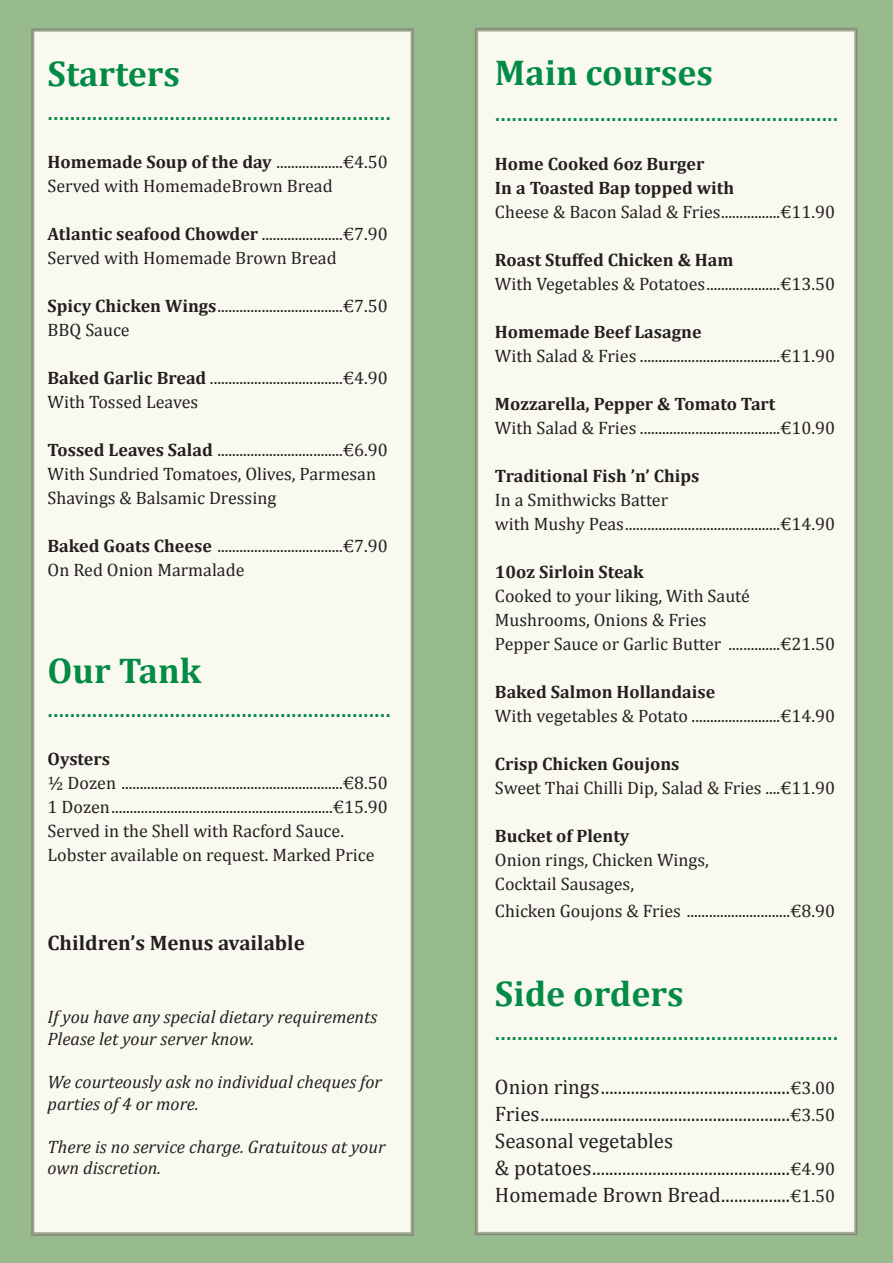
<style>
.page{position:relative;width:893px;height:1263px;background:#fff}
.page>*{position:absolute;margin:0;border:0;box-sizing:border-box;transform-origin:0 0}
.t1{font:700 36px "Cambria";color:#038b46}
.t2{font:27px "Cambria";color:#038b46}
.t3{font:21px/27px "Cambria";color:#231f20}
.t4{font:700 21px "Cambria";color:#231f20}
.t5{font:18px/24px "Cambria";color:#231f20}
.t6{font:700 18px/24px "Cambria";color:#231f20}
.t7{font:italic 18px/21.6px "Cambria";color:#231f20}
.s1{font-weight:700}
.s2{font-size:18px}
</style>
<div class="page">
<img style="left:0;top:0;width:893px;height:1263px">
<h1 class="t1" style="left:48px;top:51px;width:134px">Starters</h1>
<h2 class="t2" style="left:48px;top:94px;width:345px">..............................................................</h2>
<p class="t5" style="left:48px;top:150px;width:342px"><span class="s1">Homemade Soup of the day</span> ..................€4.50<br>Served with HomemadeBrown Bread</p>
<p class="t5" style="left:48px;top:222px;width:342px"><span class="s1">Atlantic seafood Chowder</span> ......................€7.90<br>Served with Homemade Brown Bread</p>
<p class="t5" style="left:48px;top:294px;width:342px"><span class="s1">Spicy Chicken Wings</span>..................................€7.50<br>BBQ Sauce</p>
<p class="t5" style="left:48px;top:366px;width:342px"><span class="s1">Baked Garlic Bread</span> ....................................€4.90<br>With Tossed Leaves</p>
<p class="t5" style="left:48px;top:438px;width:342px"><span class="s1">Tossed Leaves Salad</span> ..................................€6.90<br>With Sundried Tomatoes, Olives, Parmesan<br>Shavings &amp; Balsamic Dressing</p>
<p class="t5" style="left:48px;top:534px;width:342px"><span class="s1">Baked Goats Cheese</span> ..................................€7.90<br>On Red Onion Marmalade</p>
<h1 class="t1" style="left:48px;top:648px;width:155px">Our Tank</h1>
<h2 class="t2" style="left:48px;top:691px;width:345px">..............................................................</h2>
<p class="t6" style="left:48px;top:747px;width:64px">Oysters</p>
<p class="t5" style="left:48px;top:771px;width:342px">½ Dozen ............................................................€8.50<br>1 Dozen............................................................€15.90<br>Served in the Shell with Racford Sauce.<br>Lobster available on request. Marked Price</p>
<p class="t4" style="left:48px;top:930px;width:259px">Children’s Menus available</p>
<p class="t7" style="left:48px;top:1006px;width:331px">If you have any special dietary requirements<br>Please let your server know.</p>
<p class="t7" style="left:48px;top:1071px;width:336px">We courteously ask no individual cheques for parties of 4 or more.</p>
<p class="t7" style="left:48px;top:1135px;width:339px">There is no service charge. Gratuitous at your own discretion.</p>
<h1 class="t1" style="left:495px;top:50px;width:220px">Main courses</h1>
<h2 class="t2" style="left:495px;top:95px;width:345px">..............................................................</h2>
<p class="t6" style="left:495px;top:152px;width:241px">Home Cooked 6oz Burger<br>In a Toasted Bap topped with</p>
<p class="t5" style="left:495px;top:200px;width:342px">Cheese &amp; Bacon Salad &amp; Fries................€11.90</p>
<p class="t6" style="left:495px;top:248px;width:240px">Roast Stuffed Chicken &amp; Ham</p>
<p class="t5" style="left:495px;top:272px;width:342px">With Vegetables &amp; Potatoes....................€13.50</p>
<p class="t6" style="left:495px;top:320px;width:208px">Homemade Beef Lasagne</p>
<p class="t5" style="left:495px;top:344px;width:342px">With Salad &amp; Fries ......................................€11.90</p>
<p class="t6" style="left:495px;top:392px;width:282px">Mozzarella, Pepper &amp; Tomato Tart</p>
<p class="t5" style="left:495px;top:416px;width:342px">With Salad &amp; Fries ......................................€10.90</p>
<p class="t6" style="left:495px;top:464px;width:206px">Traditional Fish ’n’ Chips</p>
<p class="t5" style="left:495px;top:488px;width:342px">In a Smithwicks Batter<br>with Mushy Peas..........................................€14.90</p>
<p class="t6" style="left:495px;top:560px;width:150px">10oz Sirloin Steak</p>
<p class="t5" style="left:495px;top:584px;width:342px">Cooked to your liking, With Sauté<br>Mushrooms, Onions &amp; Fries<br>Pepper Sauce or Garlic Butter ..............€21.50</p>
<p class="t6" style="left:495px;top:680px;width:222px">Baked Salmon Hollandaise</p>
<p class="t5" style="left:495px;top:704px;width:342px">With vegetables &amp; Potato ........................€14.90</p>
<p class="t6" style="left:495px;top:752px;width:186px">Crisp Chicken Goujons</p>
<p class="t5" style="left:495px;top:776px;width:342px">Sweet Thai Chilli Dip, Salad &amp; Fries ....€11.90</p>
<p class="t6" style="left:495px;top:824px;width:136px">Bucket of Plenty</p>
<p class="t5" style="left:495px;top:848px;width:216px">Onion rings, Chicken Wings,<br>Cocktail Sausages,</p>
<p class="t5" style="left:495px;top:899px;width:342px">Chicken Goujons &amp; Fries ............................€8.90</p>
<h1 class="t1" style="left:495px;top:971px;width:190px">Side orders</h1>
<h2 class="t2" style="left:495px;top:1014px;width:345px">..............................................................</h2>
<p class="t3" style="left:495px;top:1073px;width:342px">Onion rings............................................<span class="s2">€3.00<br></span>Fries..........................................................<span class="s2">€3.50<br></span>Seasonal vegetables<br>&amp; potatoes..............................................<span class="s2">€4.90<br></span>Homemade Brown Bread................<span class="s2">€1.50</span></p>
</div>
